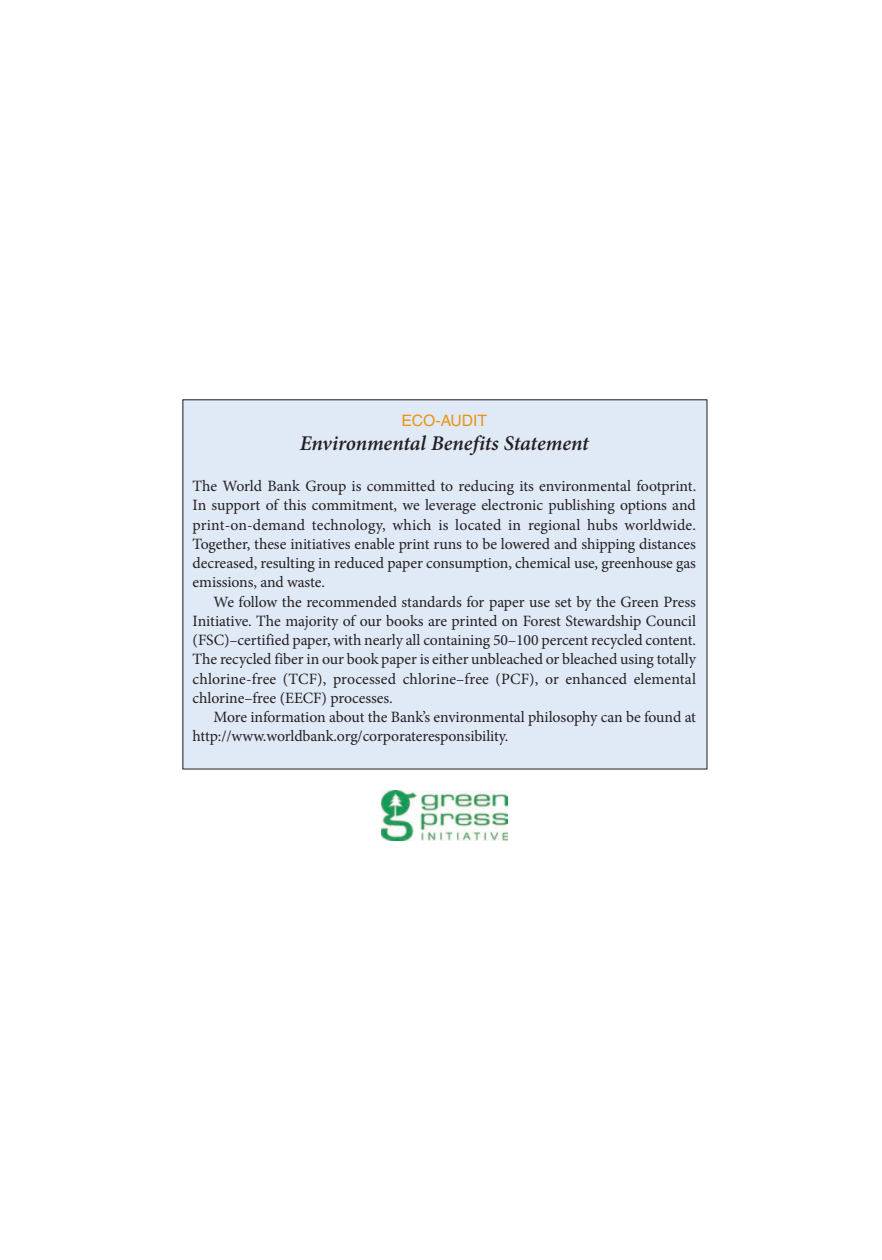
<style>
.page{position:relative;width:882px;height:1260px;background:#fff}
.page>*{position:absolute;margin:0;border:0;box-sizing:border-box;transform-origin:0 0}
.t1{font:italic 600 21px "Minion Pro";letter-spacing:-.01em;color:#231f20}
.t2{font:15.75px/19.2px "Minion Pro";letter-spacing:-.005em;color:#231f20;text-align:justify}
.t3{font:15.75px "Helvetica";color:#e89419}
</style>
<div class="page">
<div style="left:183px;top:400px;width:524px;height:369px;background:#e0e9f6"></div>
<img style="left:382px;top:790px;width:126px;height:50px">
<p class="t3" style="left:401px;top:411px;width:87px">ECO-AUDIT</p>
<h1 class="t1" style="left:300px;top:429px;width:291px">Environmental Benefits Statement</h1>
<p class="t2" style="left:193px;top:477px;width:505px">The World Bank Group is committed to reducing its environmental footprint.<br>In support of this commitment, we leverage electronic publishing options and print-on-demand technology, which is located in regional hubs worldwide.<br>Together, these initiatives enable print runs to be lowered and shipping distances decreased, resulting in reduced paper consumption, chemical use, greenhouse gas emissions, and waste.</p>
<p class="t2" style="left:193px;top:592px;width:505px;text-indent:21px">We follow the recommended standards for paper use set by the Green Press Initiative. The majority of our books are printed on Forest Stewardship Council (FSC)–certified paper, with nearly all containing 50–100 percent recycled content.<br>The recycled fiber in our book paper is either unbleached or bleached using totally chlorine-free (TCF), processed chlorine–free (PCF), or enhanced elemental chlorine–free (EECF) processes.</p>
<p class="t2" style="left:193px;top:707px;width:505px;text-indent:21px">More information about the Bank’s environmental philosophy can be found at http://www.worldbank.org/corporateresponsibility.</p>
</div>
